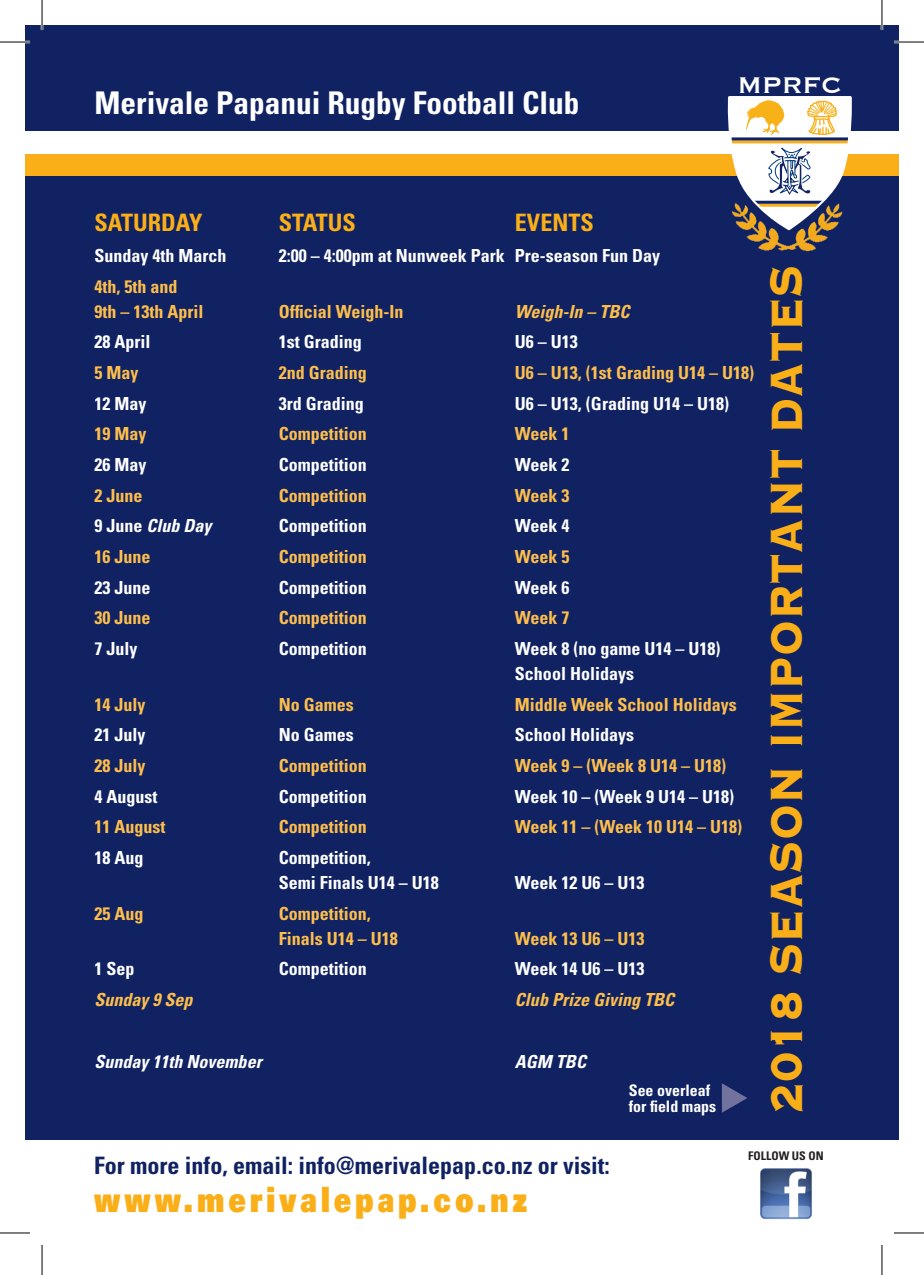
<style>
.page{position:relative;width:924px;height:1275px;background:#fff}
.page>*{position:absolute;margin:0;border:0;box-sizing:border-box;transform-origin:0 0}
.t1{font:700 58.6px "Copperplate";color:#faaf18;scale:.85 1}
.t2{font:900 34.8px "Univers";letter-spacing:.14em;color:#faaf18;scale:.8 1}
.t3{font:700 condensed 31.2px "Univers";color:#fff}
.t4{font:29.4px "Copperplate";color:#fff}
.t5{font:700 condensed 24px "Univers";color:#102261}
.t6{font:700 condensed 24px "Univers";color:#faaf18}
.t7{font:700 condensed 18px/25px "Univers";color:#fff}
.t8{font:700 condensed 18px/25px "Univers";color:#fdbe4c}
.t9{font:italic 700 condensed 18px "Univers";color:#fdbe4c}
.t10{font:italic 700 condensed 18px "Univers";color:#fff}
.t11{font:700 condensed 15.8px/15.8px "Univers";color:#fff}
.t12{font:700 condensed 11.8px "Univers";color:#231f20}
.s1{font-style:normal}
</style>
<div class="page">
<div style="left:25px;top:25px;width:873px;height:1114px;background:#102261"></div>
<div style="left:25px;top:153px;width:873px;height:22px;background:#faaf18"></div>
<div style="left:25px;top:131px;width:873px;height:22px;background:#fff"></div>
<img style="left:746px;top:231px;width:82px;height:21px">
<svg style="left:724px;top:96px;width:128px;height:135px"></svg>
<img style="left:760px;top:1168px;width:52px;height:52px">
<svg style="left:722px;top:1083px;width:25px;height:29px"></svg>
<hr style="left:0;top:41px;width:30px;height:2px;background:#fff">
<hr style="left:893px;top:41px;width:30px;height:2px;background:#fff">
<hr style="left:41px;top:0;width:2px;height:30px;background:#fff">
<hr style="left:880px;top:0;width:2px;height:30px;background:#fff">
<hr style="left:0;top:42px;width:30px;height:1px;background:#000">
<hr style="left:893px;top:42px;width:30px;height:1px;background:#000">
<hr style="left:0;top:1232px;width:30px;height:1px;background:#000">
<hr style="left:893px;top:1232px;width:30px;height:1px;background:#000">
<hr style="left:42px;top:0;width:1px;height:30px;background:#000">
<hr style="left:42px;top:1245px;width:1px;height:30px;background:#000">
<hr style="left:881px;top:0;width:1px;height:30px;background:#000">
<hr style="left:881px;top:1245px;width:1px;height:30px;background:#000">
<p class="t3" style="left:94px;top:83px;width:486px">Merivale Papanui Rugby Football Club</p>
<p class="t4" style="left:737px;top:66px;width:106px">MPRFC</p>
<p class="t6" style="left:94px;top:208px;width:109px">SATURDAY</p>
<p class="t6" style="left:278px;top:208px;width:79px">STATUS</p>
<p class="t6" style="left:514px;top:208px;width:80px">EVENTS</p>
<p class="t7" style="left:94px;top:243px;width:133px">Sunday 4th March</p>
<p class="t7" style="left:278px;top:243px;width:382px">2:00 – 4:00pm at Nunweek Park Pre-season Fun Day</p>
<p class="t8" style="left:94px;top:273px;width:110px">4th, 5th and<br>9th – 13th April</p>
<p class="t8" style="left:278px;top:298px;width:126px">Official Weigh-In</p>
<p class="t9" style="left:514px;top:300px;width:116px">Weigh-In – TBC</p>
<p class="t7" style="left:94px;top:329px;width:57px">28 April</p>
<p class="t7" style="left:278px;top:329px;width:84px">1st Grading</p>
<p class="t7" style="left:514px;top:329px;width:64px">U6 – U13</p>
<p class="t8" style="left:94px;top:360px;width:45px">5 May</p>
<p class="t8" style="left:278px;top:360px;width:89px">2nd Grading</p>
<p class="t8" style="left:514px;top:360px;width:240px">U6 – U13, (1st Grading U14 – U18)</p>
<p class="t7" style="left:94px;top:390px;width:53px">12 May</p>
<p class="t7" style="left:278px;top:390px;width:86px">3rd Grading</p>
<p class="t7" style="left:514px;top:390px;width:215px">U6 – U13, (Grading U14 – U18)</p>
<p class="t8" style="left:94px;top:421px;width:53px">19 May</p>
<p class="t8" style="left:278px;top:421px;width:90px">Competition</p>
<p class="t8" style="left:514px;top:421px;width:56px">Week 1</p>
<p class="t7" style="left:94px;top:452px;width:53px">26 May</p>
<p class="t7" style="left:278px;top:452px;width:90px">Competition</p>
<p class="t7" style="left:514px;top:452px;width:56px">Week 2</p>
<p class="t8" style="left:94px;top:482px;width:49px">2 June</p>
<p class="t8" style="left:278px;top:482px;width:90px">Competition</p>
<p class="t8" style="left:514px;top:482px;width:56px">Week 3</p>
<p class="t10" style="left:94px;top:515px;width:118px"><span class="s1">9 June</span> Club Day</p>
<p class="t7" style="left:278px;top:513px;width:90px">Competition</p>
<p class="t7" style="left:514px;top:513px;width:56px">Week 4</p>
<p class="t8" style="left:94px;top:544px;width:57px">16 June</p>
<p class="t8" style="left:278px;top:544px;width:90px">Competition</p>
<p class="t8" style="left:514px;top:544px;width:56px">Week 5</p>
<p class="t7" style="left:94px;top:574px;width:57px">23 June</p>
<p class="t7" style="left:278px;top:574px;width:90px">Competition</p>
<p class="t7" style="left:514px;top:574px;width:56px">Week 6</p>
<p class="t8" style="left:94px;top:605px;width:57px">30 June</p>
<p class="t8" style="left:278px;top:605px;width:90px">Competition</p>
<p class="t8" style="left:514px;top:605px;width:56px">Week 7</p>
<p class="t7" style="left:94px;top:636px;width:44px">7 July</p>
<p class="t7" style="left:278px;top:636px;width:90px">Competition</p>
<p class="t7" style="left:514px;top:636px;width:207px">Week 8 (no game U14 – U18)<br>School Holidays</p>
<p class="t8" style="left:94px;top:691px;width:52px">14 July</p>
<p class="t8" style="left:278px;top:691px;width:76px">No Games</p>
<p class="t8" style="left:514px;top:691px;width:223px">Middle Week School Holidays</p>
<p class="t7" style="left:94px;top:722px;width:52px">21 July</p>
<p class="t7" style="left:278px;top:722px;width:76px">No Games</p>
<p class="t7" style="left:514px;top:722px;width:120px">School Holidays</p>
<p class="t8" style="left:94px;top:753px;width:52px">28 July</p>
<p class="t8" style="left:278px;top:753px;width:90px">Competition</p>
<p class="t8" style="left:514px;top:753px;width:213px">Week 9 – (Week 8 U14 – U18)</p>
<p class="t7" style="left:94px;top:783px;width:64px">4 August</p>
<p class="t7" style="left:278px;top:783px;width:90px">Competition</p>
<p class="t7" style="left:514px;top:783px;width:221px">Week 10 – (Week 9 U14 – U18)</p>
<p class="t8" style="left:94px;top:814px;width:72px">11 August</p>
<p class="t8" style="left:278px;top:814px;width:90px">Competition</p>
<p class="t8" style="left:514px;top:814px;width:229px">Week 11 – (Week 10 U14 – U18)</p>
<p class="t7" style="left:94px;top:845px;width:50px">18 Aug</p>
<p class="t7" style="left:278px;top:845px;width:161px">Competition,<br>Semi Finals U14 – U18</p>
<p class="t7" style="left:514px;top:870px;width:131px">Week 12 U6 – U13</p>
<p class="t8" style="left:94px;top:901px;width:50px">25 Aug</p>
<p class="t8" style="left:278px;top:901px;width:120px">Competition,<br>Finals U14 – U18</p>
<p class="t8" style="left:514px;top:926px;width:131px">Week 13 U6 – U13</p>
<p class="t7" style="left:94px;top:956px;width:41px">1 Sep</p>
<p class="t7" style="left:278px;top:956px;width:90px">Competition</p>
<p class="t7" style="left:514px;top:956px;width:131px">Week 14 U6 – U13</p>
<p class="t9" style="left:94px;top:988px;width:99px">Sunday 9 Sep</p>
<p class="t9" style="left:514px;top:988px;width:161px">Club Prize Giving TBC</p>
<p class="t10" style="left:94px;top:1050px;width:168px">Sunday 11th November</p>
<p class="t10" style="left:514px;top:1050px;width:72px">AGM TBC</p>
<p class="t11" style="left:628px;top:1082px;width:89px">See overleaf for field maps</p>
<p class="t1" style="left:747px;top:1112px;width:998px;rotate:-90deg">2018 SEASON IMPORTANT DATES</p>
<p class="t5" style="left:94px;top:1151px;width:516px">For more info, email: info@merivalepap.co.nz or visit:</p>
<p class="t2" style="left:94px;top:1176px;width:543px">www.merivalepap.co.nz</p>
<p class="t12" style="left:748px;top:1148px;width:77px">FOLLOW US ON</p>
</div>
